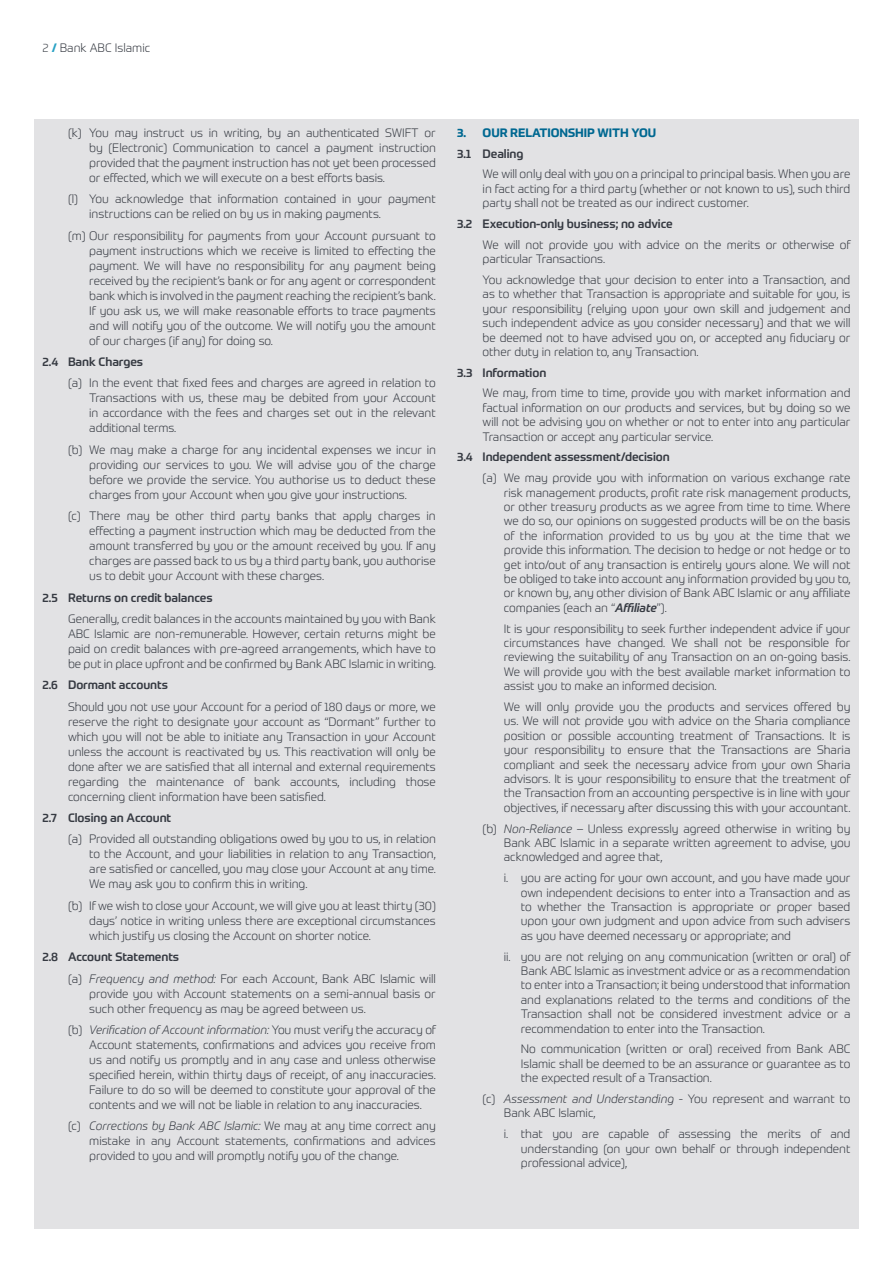
<style>
.page{position:relative;width:893px;height:1263px;background:#fff}
.page>*{position:absolute;margin:0;border:0;box-sizing:border-box;transform-origin:0 0}
.t1{font:300 12px/14.4px "Prometo";letter-spacing:-.005em;color:#363a42;text-align:justify}
.t2{font:500 12px "Prometo";letter-spacing:-.005em;color:#363a42}
.t3{font:700 12px "Prometo";letter-spacing:-.005em;color:#006891}
.s1{color:#454a51}
.s2{font-weight:700;color:#28a1c4}
.s3{font-style:italic}
.s4{font-weight:500;font-style:italic}
</style>
<div class="page">
<div style="left:34px;top:119px;width:825px;height:1110px;background:#e2e2e4"></div>
<p class="t1" style="left:43px;top:40px;width:109px"><span class="s1">2</span> <span class="s2">/</span> Bank ABC Islamic</p>
<p class="t1" style="left:89px;top:125px;width:348px;line-height:15px;text-indent:-21px">(k) You may instruct us in writing, by an authenticated SWIFT or by (Electronic) Communication to cancel a payment instruction provided that the payment instruction has not yet been processed or effected, which we will execute on a best efforts basis.</p>
<p class="t1" style="left:89px;top:191px;width:348px;line-height:15px;text-indent:-21px">(l) You acknowledge that information contained in your payment instructions can be relied on by us in making payments.</p>
<p class="t1" style="left:89px;top:228px;width:348px;line-height:15px;text-indent:-21px">(m) Our responsibility for payments from your Account pursuant to payment instructions which we receive is limited to effecting the payment. We will have no responsibility for any payment being received by the recipient’s bank or for any agent or correspondent bank which is involved in the payment reaching the recipient’s bank.<br>If you ask us, we will make reasonable efforts to trace payments and will notify you of the outcome. We will notify you the amount of our charges (if any) for doing so.</p>
<p class="t2" style="left:43px;top:354px;width:102px">2.4 Bank Charges</p>
<p class="t1" style="left:89px;top:375px;width:348px;line-height:15px;text-indent:-21px">(a) In the event that fixed fees and charges are agreed in relation to Transactions with us, these may be debited from your Account in accordance with the fees and charges set out in the relevant additional terms.</p>
<p class="t1" style="left:89px;top:442px;width:348px;line-height:15px;text-indent:-21px">(b) We may make a charge for any incidental expenses we incur in providing our services to you. We will advise you of the charge before we provide the service. You authorise us to deduct these charges from your Account when you give your instructions.</p>
<p class="t1" style="left:89px;top:508px;width:348px;line-height:15px;text-indent:-21px">(c) There may be other third party banks that apply charges in effecting a payment instruction which may be deducted from the amount transferred by you or the amount received by you. If any charges are passed back to us by a third party bank, you authorise us to debit your Account with these charges.</p>
<p class="t2" style="left:43px;top:590px;width:172px">2.5 Returns on credit balances</p>
<p class="t1" style="left:68px;top:611px;width:369px;line-height:15px">Generally, credit balances in the accounts maintained by you with Bank ABC Islamic are non-remunerable. However, certain returns might be paid on credit balances with pre-agreed arrangements, which have to be put in place upfront and be confirmed by Bank ABC Islamic in writing.</p>
<p class="t2" style="left:43px;top:678px;width:127px">2.6 Dormant accounts</p>
<p class="t1" style="left:68px;top:699px;width:369px;line-height:15px">Should you not use your Account for a period of 180 days or more, we reserve the right to designate your account as “Dormant” further to which you will not be able to initiate any Transaction in your Account unless the account is reactivated by us. This reactivation will only be done after we are satisfied that all internal and external requirements regarding the maintenance of bank accounts, including those concerning client information have been satisfied.</p>
<p class="t2" style="left:43px;top:810px;width:130px">2.7 Closing an Account</p>
<p class="t1" style="left:89px;top:831px;width:348px;line-height:15px;text-indent:-21px">(a) Provided all outstanding obligations owed by you to us, in relation to the Account, and your liabilities in relation to any Transaction, are satisfied or cancelled, you may close your Account at any time.<br>We may ask you to confirm this in writing.</p>
<p class="t1" style="left:89px;top:898px;width:348px;line-height:15px;text-indent:-21px">(b) If we wish to close your Account, we will give you at least thirty (30) days’ notice in writing unless there are exceptional circumstances which justify us closing the Account on shorter notice.</p>
<p class="t2" style="left:43px;top:949px;width:138px">2.8 Account Statements</p>
<p class="t1" style="left:89px;top:971px;width:348px;line-height:15px;text-indent:-21px">(a) <span class="s3">Frequency and method:</span> For each Account, Bank ABC Islamic will provide you with Account statements on a semi-annual basis or such other frequency as may be agreed between us.</p>
<p class="t1" style="left:89px;top:1022px;width:348px;line-height:15px;text-indent:-21px">(b) <span class="s3">Verification of Account information:</span> You must verify the accuracy of Account statements, confirmations and advices you receive from us and notify us promptly and in any case and unless otherwise specified herein, within thirty days of receipt, of any inaccuracies.<br>Failure to do so will be deemed to constitute your approval of the contents and we will not be liable in relation to any inaccuracies.</p>
<p class="t1" style="left:89px;top:1118px;width:348px;line-height:15px;text-indent:-21px">(c) <span class="s3">Corrections by Bank ABC Islamic:</span> We may at any time correct any mistake in any Account statements, confirmations and advices provided to you and will promptly notify you of the change.</p>
<p class="t3" style="left:457px;top:125px;width:201px">3. OUR RELATIONSHIP WITH YOU</p>
<p class="t2" style="left:457px;top:146px;width:68px">3.1 Dealing</p>
<p class="t1" style="left:483px;top:167px;width:369px">We will only deal with you on a principal to principal basis. When you are in fact acting for a third party (whether or not known to us), such third party shall not be treated as our indirect customer.</p>
<p class="t2" style="left:457px;top:216px;width:217px">3.2 Execution-only business; no advice</p>
<p class="t1" style="left:483px;top:237px;width:369px">We will not provide you with advice on the merits or otherwise of particular Transactions.</p>
<p class="t1" style="left:483px;top:272px;width:369px">You acknowledge that your decision to enter into a Transaction, and as to whether that Transaction is appropriate and suitable for you, is your responsibility (relying upon your own skill and judgement and such independent advice as you consider necessary) and that we will be deemed not to have advised you on, or accepted any fiduciary or other duty in relation to, any Transaction.</p>
<p class="t2" style="left:457px;top:365px;width:91px">3.3 Information</p>
<p class="t1" style="left:483px;top:386px;width:369px">We may, from time to time, provide you with market information and factual information on our products and services, but by doing so we will not be advising you on whether or not to enter into any particular Transaction or accept any particular service.</p>
<p class="t2" style="left:457px;top:450px;width:214px">3.4 Independent assessment/decision</p>
<p class="t1" style="left:504px;top:471px;width:348px;text-indent:-21px">(a) We may provide you with information on various exchange rate risk management products, profit rate risk management products, or other treasury products as we agree from time to time. Where we do so, our opinions on suggested products will be on the basis of the information provided to us by you at the time that we provide this information. The decision to hedge or not hedge or to get into/out of any transaction is entirely yours alone. We will not be obliged to take into account any information provided by you to, or known by, any other division of Bank ABC Islamic or any affiliate companies (each an “<span class="s4">Affiliate</span>”).</p>
<p class="t1" style="left:504px;top:621px;width:348px">It is your responsibility to seek further independent advice if your circumstances have changed. We shall not be responsible for reviewing the suitability of any Transaction on an on-going basis.<br>We will provide you with the best available market information to assist you to make an informed decision.</p>
<p class="t1" style="left:504px;top:699px;width:348px">We will only provide you the products and services offered by us. We will not provide you with advice on the Sharia compliance position or possible accounting treatment of Transactions. It is your responsibility to ensure that the Transactions are Sharia compliant and seek the necessary advice from your own Sharia advisors. It is your responsibility to ensure that the treatment of the Transaction from an accounting perspective is in line with your objectives, if necessary after discussing this with your accountant.</p>
<p class="t1" style="left:504px;top:821px;width:348px;text-indent:-21px">(b) <span class="s3">Non-Reliance</span> – Unless expressly agreed otherwise in writing by Bank ABC Islamic in a separate written agreement to advise, you acknowledged and agree that,</p>
<p class="t1" style="left:521px;top:871px;width:331px;text-indent:-17px">i. you are acting for your own account, and you have made your own independent decisions to enter into a Transaction and as to whether the Transaction is appropriate or proper based upon your own judgment and upon advice from such advisers as you have deemed necessary or appropriate; and</p>
<p class="t1" style="left:521px;top:949px;width:331px;text-indent:-17px">ii. you are not relying on any communication (written or oral) of Bank ABC Islamic as investment advice or as a recommendation to enter into a Transaction; it being understood that information and explanations related to the terms and conditions of the Transaction shall not be considered investment advice or a recommendation to enter into the Transaction.</p>
<p class="t1" style="left:521px;top:1042px;width:331px">No communication (written or oral) received from Bank ABC Islamic shall be deemed to be an assurance or guarantee as to the expected result of a Transaction.</p>
<p class="t1" style="left:504px;top:1091px;width:348px;text-indent:-21px">(c) <span class="s3">Assessment and Understanding</span> - You represent and warrant to<br>Bank ABC Islamic,</p>
<p class="t1" style="left:521px;top:1126px;width:331px;text-indent:-17px">i. that you are capable of assessing the merits of and understanding (on your own behalf or through independent professional advice),</p>
</div>
